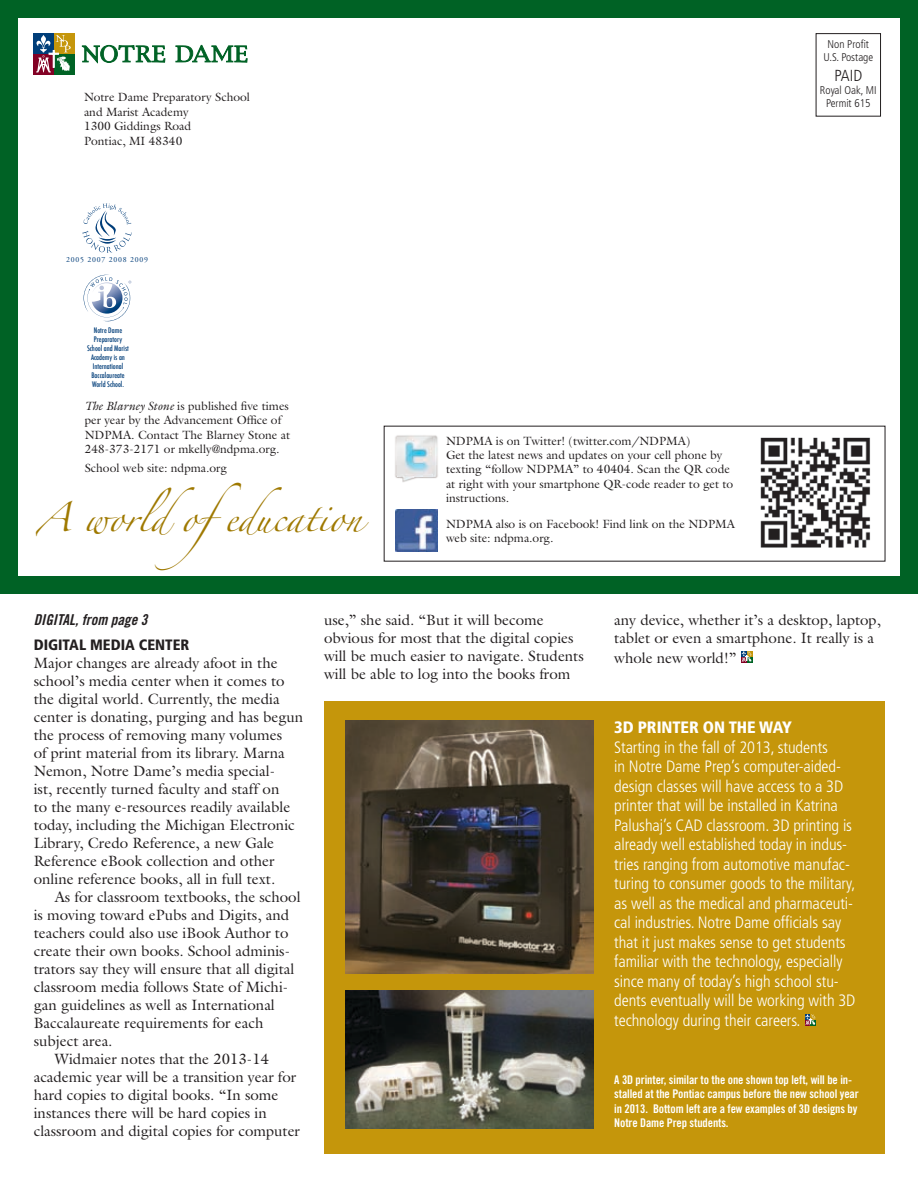
<style>
.page{position:relative;width:918px;height:1188px;background:#fff}
.page>*{position:absolute;margin:0;border:0;box-sizing:border-box;transform-origin:0 0}
.t1{font:25.95px "Zapfino";color:#9f7900}
.t2{font:300 condensed 16.5px/19.5px "Frutiger";letter-spacing:-.005em;color:#fff}
.t3{font:900 condensed 16.5px "Frutiger";letter-spacing:-.005em;color:#fff}
.t4{font:300 condensed 15.9px "Frutiger";color:#231f20}
.t5{font:15px/18px "Galliard";color:#231f20}
.t6{font:900 condensed 15px "Frutiger";color:#231f20}
.t7{font:15px "Trade Gothic Bold Cond Twenty Obl";color:#231f20}
.t8{font:12px/14.4px "Galliard";color:#231f20}
.t9{font:12px/14.4px "Trade Gothic Bold Cond Twenty";letter-spacing:-.01em;color:#fff}
.t10{font:300 condensed 11.25px/13.4px "Frutiger";color:#231f20;text-align:center}
.t11{font:7.8px "Adobe Garamond Pro";letter-spacing:.1em;color:#003d79}
.t12{font:500 condensed 7.5px/9px "Futura";color:#003d79;text-align:center}
.s1{font-style:italic}
</style>
<div class="page">
<div style="left:0;top:0;width:918px;height:594px;border:18px solid #006225"></div>
<div style="left:816px;top:33px;width:65px;height:83px;border:1px solid #231f20"></div>
<svg style="left:82px;top:45px;width:83px;height:19px"></svg>
<svg style="left:175px;top:45px;width:73px;height:18px"></svg>
<div style="left:33px;top:33px;width:21px;height:21px;background:#003e79"></div>
<div style="left:33px;top:54px;width:21px;height:20px;background:#820024"></div>
<div style="left:54px;top:33px;width:20px;height:21px;background:#c5960b"></div>
<div style="left:54px;top:54px;width:20px;height:20px;background:#006325"></div>
<svg style="left:36px;top:35px;width:35px;height:37px"></svg>
<div style="left:909px;top:0;width:9px;height:594px;background:#006225"></div>
<div style="left:0;top:0;width:8px;height:594px;background:#006225"></div>
<div style="left:0;top:0;width:918px;height:12px;background:#006225"></div>
<svg style="left:84px;top:275px;width:47px;height:46px"></svg>
<svg style="left:82px;top:203px;width:50px;height:50px"></svg>
<img style="left:395px;top:435px;width:43px;height:47px">
<img style="left:396px;top:510px;width:41px;height:42px">
<img style="left:760px;top:437px;width:110px;height:111px">
<svg style="left:741px;top:651px;width:12px;height:12px"></svg>
<div style="left:324px;top:701px;width:560px;height:453px;background:#c5960b"></div>
<svg style="left:805px;top:1014px;width:11px;height:12px"></svg>
<img style="left:345px;top:721px;width:249px;height:252px">
<img style="left:345px;top:991px;width:249px;height:137px">
<p class="t8" style="left:84px;top:90px;width:167px">Notre Dame Preparatory School and Marist Academy<br>1300 Giddings Road<br>Pontiac, MI 48340</p>
<p class="t11" style="left:66px;top:255px;width:84px">2005 2007 2008 2009</p>
<p class="t12" style="left:87px;top:326px;width:43px">Notre Dame<br>Preparatory<br>School and Marist<br>Academy is an<br>International<br>Baccalaureate<br>World School.</p>
<p class="t8" style="left:85px;top:398px;width:207px"><span class="s1">The Blarney Stone</span> is published five times per year by the Advancement Office of NDPMA. Contact The Blarney Stone at 248-373-2171 or mkelly@ndpma.org.</p>
<p class="t8" style="left:85px;top:460px;width:144px">School web site: ndpma.org</p>
<h1 class="t1" style="left:37px;top:507px;width:327px">A worldofeducation</h1>
<p class="t8" style="left:446px;top:433px;width:289px">NDPMA is on Twitter! (twitter.com/NDPMA)<br>Get the latest news and updates on your cell phone by texting “follow NDPMA” to 40404. Scan the QR code at right with your smartphone QR-code reader to get to instructions.</p>
<p class="t8" style="left:446px;top:517px;width:290px">NDPMA also is on Facebook! Find link on the NDPMA web site: ndpma.org.</p>
<p class="t10" style="left:823px;top:38px;width:51px">Non Profit<br>U.S. Postage</p>
<p class="t4" style="left:834px;top:66px;width:29px">PAID</p>
<p class="t10" style="left:820px;top:84px;width:58px">Royal Oak, MI<br>Permit 615</p>
<p class="t7" style="left:34px;top:610px;width:115px">DIGITAL, from page 3</p>
<p class="t6" style="left:34px;top:636px;width:157px">DIGITAL MEDIA CENTER</p>
<p class="t5" style="left:34px;top:654px;width:271px">Major changes are already afoot in the school’s media center when it comes to the digital world. Currently, the media center is donating, purging and has begun the process of removing many volumes<br>of print material from its library. Marna Nemon, Notre Dame’s media special-<br>ist, recently turned faculty and staff on<br>to the many e-resources readily available today, including the Michigan Electronic Library, Credo Reference, a new Gale Reference eBook collection and other online reference books, all in full text.</p>
<p class="t5" style="left:55px;top:888px;width:247px">As for classroom textbooks, the school</p>
<p class="t5" style="left:34px;top:906px;width:257px">is moving toward ePubs and Digits, and</p>
<p class="t5" style="left:34px;top:924px;width:256px">teachers could also use iBook Author to</p>
<p class="t5" style="left:34px;top:942px;width:258px">create their own books. School adminis-</p>
<p class="t5" style="left:34px;top:960px;width:262px">trators say they will ensure that all digital</p>
<p class="t5" style="left:34px;top:978px;width:256px">classroom media follows State of Michi-</p>
<p class="t5" style="left:34px;top:996px;width:243px">gan guidelines as well as International</p>
<p class="t5" style="left:34px;top:1014px;width:231px">Baccalaureate requirements for each</p>
<p class="t5" style="left:34px;top:1032px;width:80px">subject area.</p>
<p class="t5" style="left:55px;top:1050px;width:216px">Widmaier notes that the 2013-14</p>
<p class="t5" style="left:34px;top:1068px;width:264px">academic year will be a transition year for</p>
<p class="t5" style="left:34px;top:1086px;width:246px">hard copies to digital books. “In some</p>
<p class="t5" style="left:34px;top:1104px;width:235px">instances there will be hard copies in</p>
<p class="t5" style="left:34px;top:1122px;width:268px">classroom and digital copies for computer</p>
<p class="t5" style="left:324px;top:611px;width:261px">use,” she said. “But it will become obvious for most that the digital copies will be much easier to navigate. Students will be able to log into the books from</p>
<p class="t5" style="left:614px;top:611px;width:268px">any device, whether it’s a desktop, laptop, tablet or even a smartphone. It really is a</p>
<p class="t5" style="left:614px;top:648px;width:124px">whole new world!”</p>
<p class="t3" style="left:614px;top:718px;width:33px">3D PRIN</p>
<p class="t3" style="left:672px;top:718px;width:112px">TER ON THE WAY</p>
<p class="t2" style="left:614px;top:737px;width:243px">Starting in the fall of 2013, students<br>in Notre Dame Prep’s computer-aided&shy;design classes will have access to a 3D printer that will be installed in Katrina Palushaj’s CAD classroom. 3D printing is already well established today in indus&shy;tries ranging from automotive manufac&shy;turing to consumer goods to the military, as well as the medical and pharmaceuti&shy;cal industries. Notre Dame officials say that it just makes sense to get students familiar with the technology, especially since many of today’s high school stu&shy;dents eventually will be working with 3D technology during their careers.</p>
<p class="t9" style="left:614px;top:1072px;width:246px">A 3D printer, similar to the one shown top left, will be in&shy;stalled at the Pontiac campus before the new school year in 2013. Bottom left are a few examples of 3D designs by Notre Dame Prep students.</p>
</div>
